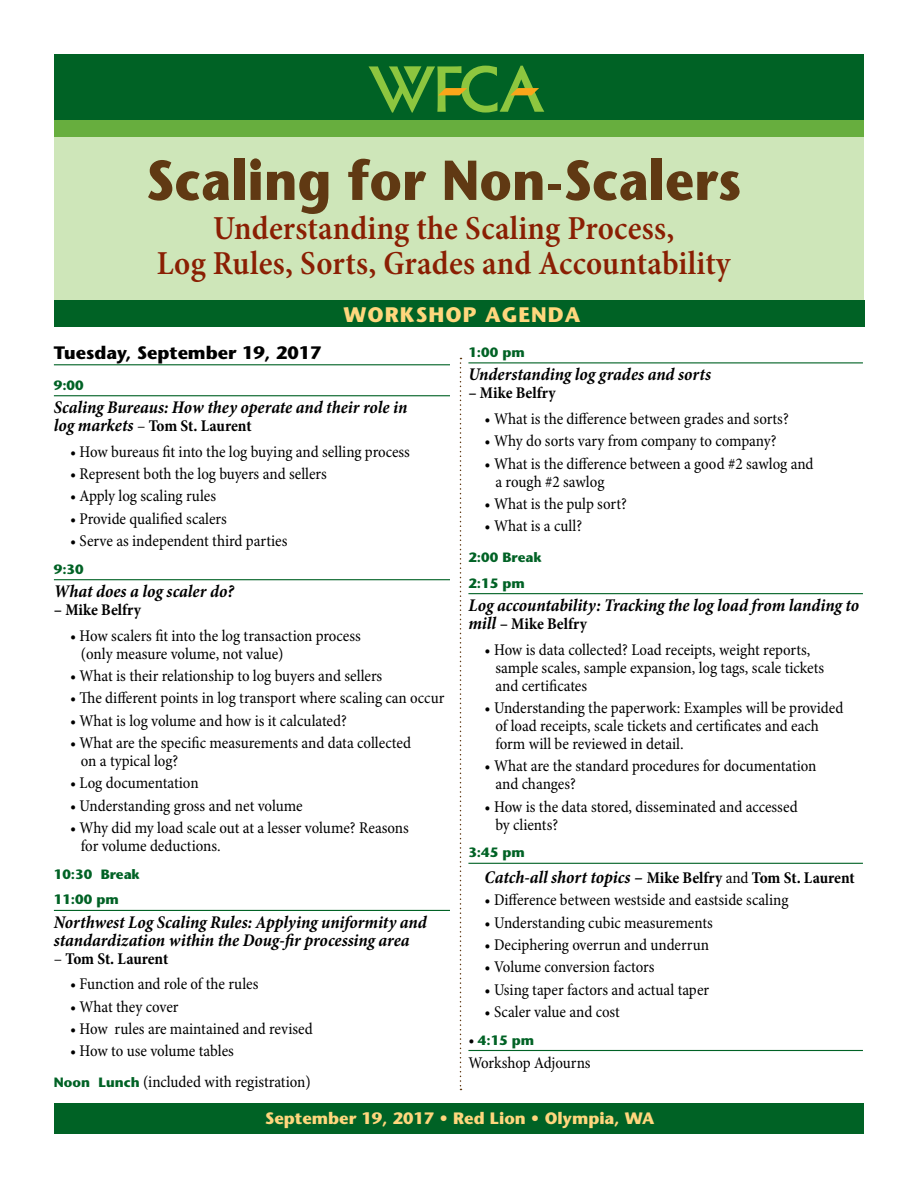
<style>
.page{position:relative;width:918px;height:1188px;background:#fff}
.page>*{position:absolute;margin:0;border:0;box-sizing:border-box;transform-origin:0 0}
.t1{font:700 56.1px "Stone Sans Std";letter-spacing:.005em;color:#603913;scale:.9 1}
.t2{font:600 condensed 33.9px/35.1px "Minion Pro";letter-spacing:.005em;color:#8a1f03;text-align:center}
.t3{font:700 21px "Stone Sans Std";letter-spacing:.05em;color:#ffd77d}
.t4{font:italic 700 condensed 18px/18px "Minion Pro";letter-spacing:-.005em;color:#000}
.t5{font:700 18px "Stone Sans Std";color:#000}
.t6{font:condensed 16.5px/18px "Minion Pro";color:#000}
.t7{font:700 condensed 16.5px "Minion Pro";color:#000}
.t8{font:700 16.5px "Stone Sans Std";color:#ffd77d}
.t9{font:700 13.5px/25.5px "Stone Sans Std";color:#006225}
.s1{font-style:italic;font-size:18px}
.s2{font-weight:500}
.s3{font-family:"Stone Sans Std";font-weight:700;font-stretch:normal;font-size:13.5px;color:#006225}
.s4{font-weight:400}
.s5{font-family:"Minion Pro";font-weight:400;font-stretch:condensed;font-size:16.5px;color:#000}
</style>
<div class="page">
<div style="left:54px;top:134px;width:810px;height:184px;background:#cee6b9"></div>
<div style="left:54px;top:1104px;width:810px;height:30px;background:#006225"></div>
<div style="left:54px;top:54px;width:810px;height:82px;background:#006225"></div>
<svg style="left:460px;top:358px;width:1px;height:732px"></svg>
<hr style="left:54px;top:364px;width:396px;height:1px;background:#006225">
<hr style="left:54px;top:395px;width:396px;height:1px;background:#006225">
<hr style="left:54px;top:579px;width:396px;height:1px;background:#006225">
<hr style="left:54px;top:910px;width:396px;height:1px;background:#006225">
<div style="left:54px;top:120px;width:810px;height:16px;background:#67ae3e"></div>
<svg style="left:369px;top:66px;width:175px;height:47px"></svg>
<hr style="left:468px;top:362px;width:395px;height:1px;background:#006225">
<hr style="left:468px;top:593px;width:395px;height:1px;background:#006225">
<hr style="left:468px;top:863px;width:395px;height:1px;background:#006225">
<hr style="left:468px;top:1050px;width:395px;height:1px;background:#006225">
<div style="left:55px;top:300px;width:810px;height:27px;background:#006225"></div>
<h1 class="t1" style="left:146px;top:147px;width:663px">Scaling for Non-Scalers</h1>
<h2 class="t2" style="left:157px;top:212px;width:575px">Understanding the Scaling Process,<br>Log Rules, Sorts, Grades and Accountability</h2>
<p class="t3" style="left:343px;top:302px;width:239px">WORKSHOP AGENDA</p>
<p class="t5" style="left:54px;top:342px;width:269px">Tuesday, September 19, 2017</p>
<p class="t9" style="left:54px;top:372px;width:31px">9:00</p>
<p class="t4" style="left:54px;top:399px;width:355px">Scaling Bureaus: How they operate and their role in</p>
<p class="t7" style="left:54px;top:416px;width:199px"><span class="s1">log markets</span> <span class="s2">–</span> Tom St. Laurent</p>
<p class="t6" style="left:70px;top:443px;width:342px">• How bureaus fit into the log buying and selling process</p>
<p class="t6" style="left:70px;top:465px;width:258px">• Represent both the log buyers and sellers</p>
<p class="t6" style="left:70px;top:488px;width:148px">• Apply log scaling rules</p>
<p class="t6" style="left:70px;top:510px;width:158px">• Provide qualified scalers</p>
<p class="t6" style="left:70px;top:532px;width:219px">• Serve as independent third parties</p>
<p class="t9" style="left:54px;top:556px;width:31px">9:30</p>
<p class="t4" style="left:54px;top:583px;width:181px">What does a log scaler do?</p>
<p class="t7" style="left:54px;top:600px;width:89px">– Mike Belfry</p>
<p class="t6" style="left:81px;top:627px;width:282px;text-indent:-11px">• How scalers fit into the log transaction process (only measure volume, not value)</p>
<p class="t6" style="left:70px;top:667px;width:314px">• What is their relationship to log buyers and sellers</p>
<p class="t6" style="left:70px;top:690px;width:376px">• The different points in log transport where scaling can occur</p>
<p class="t6" style="left:70px;top:712px;width:278px">• What is log volume and how is it calculated?</p>
<p class="t6" style="left:81px;top:734px;width:332px;text-indent:-11px">• What are the specific measurements and data collected on a typical log?</p>
<p class="t6" style="left:70px;top:775px;width:130px">• Log documentation</p>
<p class="t6" style="left:70px;top:797px;width:234px">• Understanding gross and net volume</p>
<p class="t6" style="left:81px;top:819px;width:330px;text-indent:-11px">• Why did my load scale out at a lesser volume? Reasons for volume deductions.</p>
<p class="t9" style="left:54px;top:861px;width:88px">10:30 Break<br>11:00 pm</p>
<p class="t4" style="left:54px;top:914px;width:374px">Northwest Log Scaling Rules: Applying uniformity and standardization within the Doug-fir processing area</p>
<p class="t7" style="left:54px;top:949px;width:116px"><span class="s2">–</span> Tom St. Laurent</p>
<p class="t6" style="left:70px;top:976px;width:190px">• Function and role of the rules</p>
<p class="t6" style="left:70px;top:998px;width:110px">• What they cover</p>
<p class="t6" style="left:70px;top:1020px;width:244px">• How rules are maintained and revised</p>
<p class="t6" style="left:54px;top:1036px;width:258px;line-height:30.9px;text-indent:16px">• How to use volume tables<br><span class="s3">Noon Lunch</span> (included with registration)</p>
<p class="t9" style="left:468px;top:339px;width:58px">1:00 pm</p>
<p class="t4" style="left:468px;top:366px;width:244px">Understanding log grades and sorts</p>
<p class="t7" style="left:468px;top:383px;width:89px">– Mike Belfry</p>
<p class="t6" style="left:485px;top:410px;width:306px">• What is the difference between grades and sorts?</p>
<p class="t6" style="left:485px;top:433px;width:293px">• Why do sorts vary from company to company?</p>
<p class="t6" style="left:495px;top:455px;width:320px;text-indent:-11px">• What is the difference between a good #2 sawlog and a rough #2 sawlog</p>
<p class="t6" style="left:485px;top:495px;width:144px">• What is the pulp sort?</p>
<p class="t6" style="left:485px;top:518px;width:99px">• What is a cull?</p>
<p class="t9" style="left:468px;top:545px;width:75px">2:00 Break<br>2:15 pm</p>
<p class="t4" style="left:468px;top:597px;width:392px">Log accountability: Tracking the log load from landing to</p>
<p class="t7" style="left:468px;top:614px;width:120px"><span class="s1">mill</span> – Mike Belfry</p>
<p class="t6" style="left:495px;top:641px;width:330px;text-indent:-11px">• How is data collected? Load receipts, weight reports, sample scales, sample expansion, log tags, scale tickets and certificates</p>
<p class="t6" style="left:495px;top:699px;width:349px;text-indent:-11px">• Understanding the paperwork: Examples will be provided of load receipts, scale tickets and certificates and each form will be reviewed in detail.</p>
<p class="t6" style="left:495px;top:758px;width:323px;text-indent:-11px">• What are the standard procedures for documentation and changes?</p>
<p class="t6" style="left:495px;top:798px;width:304px;text-indent:-11px">• How is the data stored, disseminated and accessed by clients?</p>
<p class="t9" style="left:468px;top:840px;width:58px">3:45 pm</p>
<p class="t7" style="left:485px;top:868px;width:372px"><span class="s1">Catch-all short topics –</span> Mike Belfry <span class="s4">and</span> Tom St. Laurent</p>
<p class="t6" style="left:485px;top:892px;width:305px">• Difference between westside and eastside scaling</p>
<p class="t6" style="left:485px;top:914px;width:230px">• Understanding cubic measurements</p>
<p class="t6" style="left:485px;top:936px;width:226px">• Deciphering overrun and underrun</p>
<p class="t6" style="left:485px;top:959px;width:172px">• Volume conversion factors</p>
<p class="t6" style="left:485px;top:981px;width:226px">• Using taper factors and actual taper</p>
<p class="t6" style="left:485px;top:1003px;width:137px">• Scaler value and cost</p>
<p class="t9" style="left:468px;top:1027px;width:67px"><span class="s5">•</span> 4:15 pm</p>
<p class="t6" style="left:468px;top:1054px;width:124px">Workshop Adjourns</p>
<p class="t8" style="left:265px;top:1108px;width:391px">September 19, 2017 • Red Lion • Olympia, WA</p>
</div>
